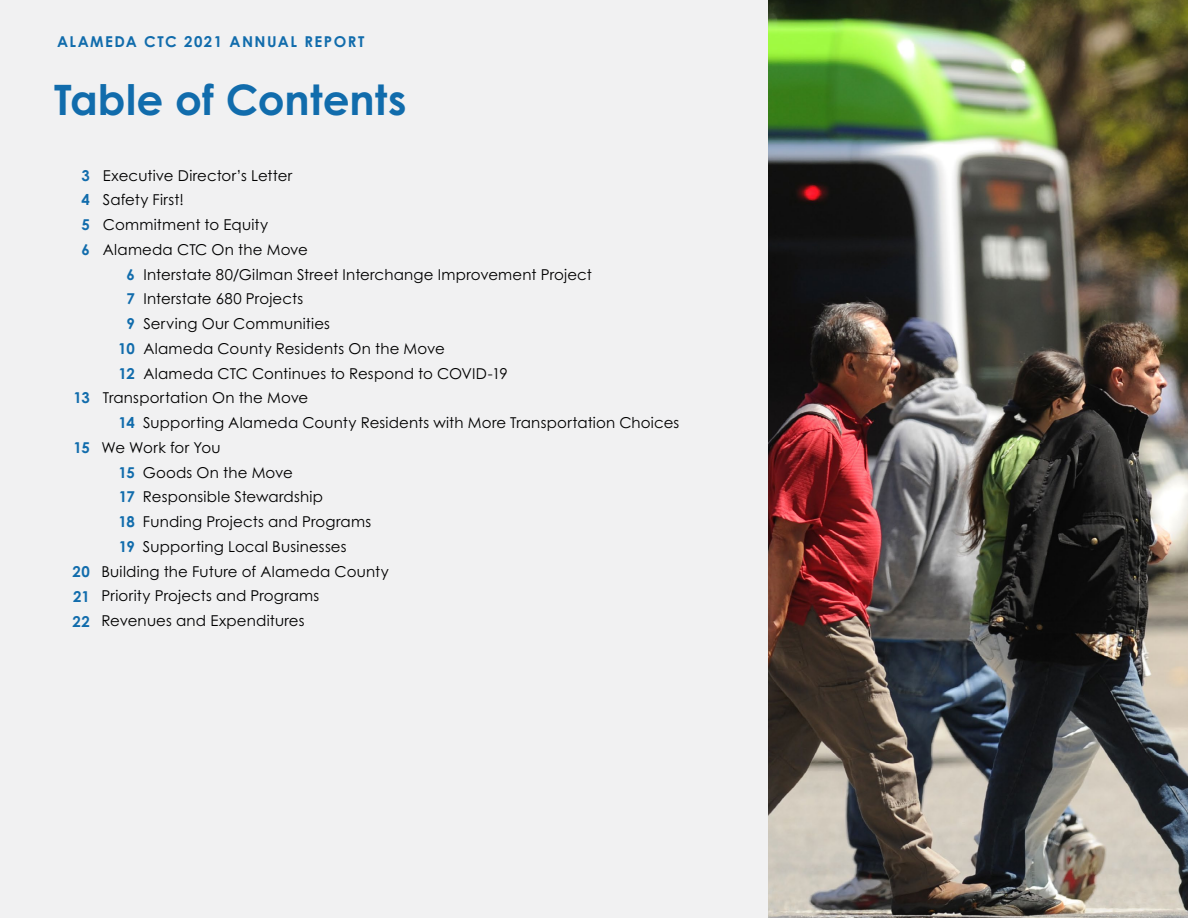
<style>
.page{position:relative;width:1188px;height:918px;background:#fff}
.page>*{position:absolute;margin:0;border:0;box-sizing:border-box;transform-origin:0 0}
.t1{font:700 42px "Century Gothic Pro";letter-spacing:.005em;color:#116cac}
.t2{font:15px "Century Gothic Pro";letter-spacing:.01em;color:#000}
.t3{font:700 15px/24.8px "Century Gothic Pro";letter-spacing:.1em;color:#116cac;text-align:justify}
</style>
<div class="page">
<div style="left:0;top:0;width:768px;height:918px;background:#f1f1f2"></div>
<img style="left:768px;top:0;width:420px;height:918px">
<p class="t3" style="left:57px;top:29px;width:309px">ALAMEDA CTC 2021 ANNUAL REPORT</p>
<h1 class="t1" style="left:54px;top:73px;width:354px">Table of Contents</h1>
<p class="t3" style="left:81px;top:163px;width:10px">3</p>
<p class="t3" style="left:81px;top:187px;width:10px">4</p>
<p class="t3" style="left:81px;top:212px;width:10px">5</p>
<p class="t3" style="left:81px;top:237px;width:10px">6</p>
<p class="t3" style="left:74px;top:385px;width:18px">13</p>
<p class="t3" style="left:74px;top:435px;width:18px">15</p>
<p class="t3" style="left:72px;top:559px;width:19px">20<br>21<br>22</p>
<p class="t2" style="left:103px;top:166px;width:191px">Executive Director’s Letter</p>
<p class="t2" style="left:103px;top:191px;width:83px">Safety First!</p>
<p class="t2" style="left:103px;top:216px;width:167px">Commitment to Equity</p>
<p class="t2" style="left:103px;top:240px;width:207px">Alameda CTC On the Move</p>
<p class="t2" style="left:143px;top:265px;width:450px">Interstate 80/Gilman Street Interchange Improvement Project</p>
<p class="t2" style="left:143px;top:290px;width:161px">Interstate 680 Projects</p>
<p class="t2" style="left:143px;top:315px;width:188px">Serving Our Communities</p>
<p class="t2" style="left:143px;top:339px;width:303px">Alameda County Residents On the Move</p>
<p class="t2" style="left:143px;top:364px;width:366px">Alameda CTC Continues to Respond to COVID-19</p>
<p class="t2" style="left:103px;top:389px;width:207px">Transportation On the Move</p>
<p class="t2" style="left:143px;top:414px;width:538px">Supporting Alameda County Residents with More Transportation Choices</p>
<p class="t2" style="left:101px;top:438px;width:121px">We Work for You</p>
<p class="t2" style="left:143px;top:463px;width:151px">Goods On the Move</p>
<p class="t2" style="left:143px;top:488px;width:182px">Responsible Stewardship</p>
<p class="t2" style="left:143px;top:513px;width:230px">Funding Projects and Programs</p>
<p class="t2" style="left:143px;top:537px;width:205px">Supporting Local Businesses</p>
<p class="t2" style="left:101px;top:562px;width:289px">Building the Future of Alameda County</p>
<p class="t2" style="left:101px;top:587px;width:220px">Priority Projects and Programs</p>
<p class="t2" style="left:101px;top:612px;width:205px">Revenues and Expenditures</p>
<p class="t3" style="left:126px;top:262px;width:10px">6</p>
<p class="t3" style="left:126px;top:286px;width:10px">7</p>
<p class="t3" style="left:126px;top:311px;width:10px">9</p>
<p class="t3" style="left:118px;top:336px;width:18px">10</p>
<p class="t3" style="left:119px;top:361px;width:18px">12</p>
<p class="t3" style="left:119px;top:410px;width:18px">14</p>
<p class="t3" style="left:119px;top:460px;width:18px">15</p>
<p class="t3" style="left:119px;top:484px;width:17px">17</p>
<p class="t3" style="left:118px;top:509px;width:18px">18</p>
<p class="t3" style="left:119px;top:534px;width:17px">19</p>
</div>
